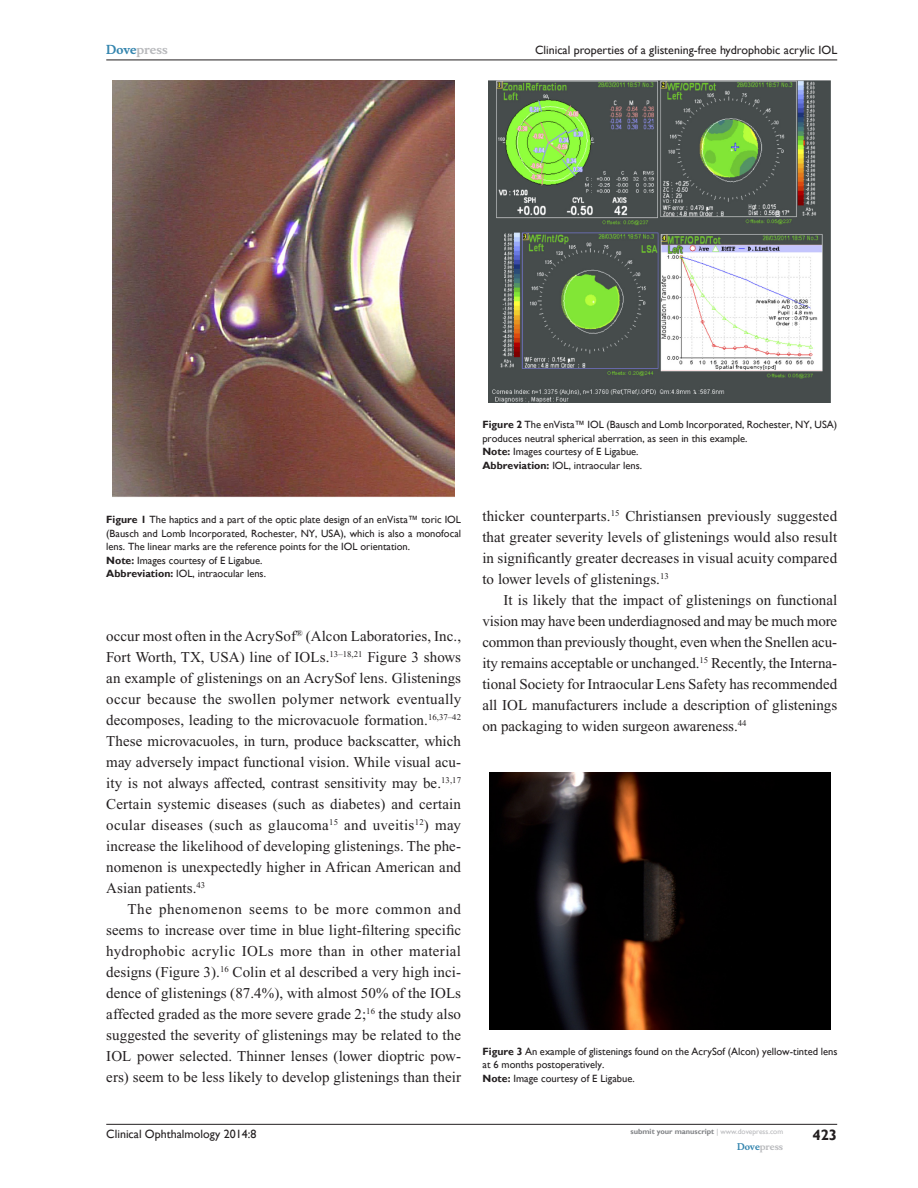
<style>
.page{position:relative;width:918px;height:1188px;background:#fff}
.page>*{position:absolute;margin:0;border:0;box-sizing:border-box;transform-origin:0 0}
.Tx{font:15px/21px "Times New Roman";letter-spacing:.005em;color:#231f20;text-align:justify}
.TxF{font:15px/21px "Times New Roman";letter-spacing:.005em;color:#231f20;text-align:justify}
.RunFolio-R{font:700 15px "Gill Sans";color:#231f20}
.RunH-R{font:12px "Gill Sans";color:#231f20}
.RunF-R{font:12px "Gill Sans";color:#231f20}
.RunH-Brand-R{font:700 12px "Musee";color:#b8b9bc}
.FC{font:10.5px/13.5px "Gill Sans";color:#231f20}
.RunF-Brand-R{font:700 9px "Musee";color:#b8b9bc}
.RunF-SubmityourMS-R{font:700 7.5px "Gill Sans";color:#808285}
.s1{color:#3485ae}
.s2{font-weight:700}
.s3{font-weight:400;color:#b8b9bc}
</style>
<div class="page">
<hr style="left:106px;top:1124px;width:731px;height:1px;background:#231f20">
<hr style="left:106px;top:60px;width:731px;height:1px;background:#231f20">
<img style="left:113px;top:81px;width:342px;height:416px">
<img style="left:489px;top:81px;width:342px;height:322px">
<img style="left:489px;top:772px;width:342px;height:258px">
<p class="RunH-Brand-R" style="left:106px;top:43px;width:63px"><span class="s1">Dove</span>press</p>
<p class="RunH-R" style="left:535px;top:43px;width:304px">Clinical properties of a glistening-free hydrophobic acrylic IOL</p>
<p class="FC" style="left:106px;top:513px;width:356px;text-align:justify"><span class="s2">Figure 1</span> The haptics and a part of the optic plate design of an enVista™ toric IOL (Bausch and Lomb Incorporated, Rochester, NY, USA), which is also a monofocal lens. The linear marks are the reference points for the IOL orientation.</p>
<p class="FC" style="left:106px;top:553px;width:158px"><span class="s2">Note:</span> Images courtesy of E Ligabue.</p>
<p class="FC" style="left:106px;top:567px;width:161px"><span class="s2">Abbreviation:</span> IOL, intraocular lens.</p>
<p class="TxF" style="left:106px;top:625px;width:356px">occur most often in the AcrySof<sup>®</sup> (Alcon Laboratories, Inc., Fort Worth, TX, USA) line of IOLs.<sup>13–18,21</sup> Figure 3 shows an example of glistenings on an AcrySof lens. Glistenings occur because the swollen polymer network eventually decomposes, leading to the microvacuole formation.<sup>16,37–42<br></sup>These microvacuoles, in turn, produce backscatter, which may adversely impact functional vision. While visual acu&shy;ity is not always affected, contrast sensitivity may be.<sup>13,17<br></sup>Certain systemic diseases (such as diabetes) and certain ocular diseases (such as glaucoma<sup>15</sup> and uveitis<sup>12</sup>) may increase the likelihood of developing glistenings. The phe&shy;nomenon is unexpectedly higher in African American and Asian patients.<sup>43</sup></p>
<p class="Tx" style="left:106px;top:898px;width:356px;text-indent:21px">The phenomenon seems to be more common and seems to increase over time in blue light-filtering specific hydrophobic acrylic IOLs more than in other material designs (Figure 3).<sup>16</sup> Colin et al described a very high inci&shy;dence of glistenings (87.4%), with almost 50% of the IOLs affected graded as the more severe grade 2;<sup>16</sup> the study also suggested the severity of glistenings may be related to the IOL power selected. Thinner lenses (lower dioptric pow&shy;ers) seem to be less likely to develop glistenings than their</p>
<p class="FC" style="left:482px;top:418px;width:356px"><span class="s2">Figure 2</span> The enVista™ IOL (Bausch and Lomb Incorporated, Rochester, NY, USA) produces neutral spherical aberration, as seen in this example.</p>
<p class="FC" style="left:482px;top:445px;width:158px"><span class="s2">Note:</span> Images courtesy of E Ligabue.</p>
<p class="FC" style="left:482px;top:458px;width:161px"><span class="s2">Abbreviation:</span> IOL, intraocular lens.</p>
<p class="Tx" style="left:482px;top:505px;width:356px">thicker counterparts.<sup>15</sup> Christiansen previously suggested that greater severity levels of glistenings would also result in significantly greater decreases in visual acuity compared to lower levels of glistenings.<sup>13</sup></p>
<p class="Tx" style="left:482px;top:589px;width:356px;text-indent:21px">It is likely that the impact of glistenings on functional vision may have been underdiagnosed and may be much more common than previously thought, even when the Snellen acu&shy;ity remains acceptable or unchanged.<sup>15</sup> Recently, the Interna&shy;tional Society for Intraocular Lens Safety has recommended all IOL manufacturers include a description of glistenings on packaging to widen surgeon awareness.<sup>44</sup></p>
<p class="FC" style="left:483px;top:1045px;width:356px"><span class="s2">Figure 3</span> An example of glistenings found on the AcrySof (Alcon) yellow-tinted lens at 6 months postoperatively.</p>
<p class="FC" style="left:483px;top:1072px;width:154px"><span class="s2">Note:</span> Image courtesy of E Ligabue.</p>
<p class="RunF-R" style="left:106px;top:1127px;width:152px">Clinical Ophthalmology 2014:8</p>
<p class="RunF-SubmityourMS-R" style="left:631px;top:1127px;width:154px">submit your manuscript <span class="s3">| www.dovepress.com</span></p>
<p class="RunF-Brand-R" style="left:737px;top:1141px;width:48px"><span class="s1">Dove</span>press</p>
<p class="RunFolio-R" style="left:812px;top:1126px;width:26px">423</p>
</div>
